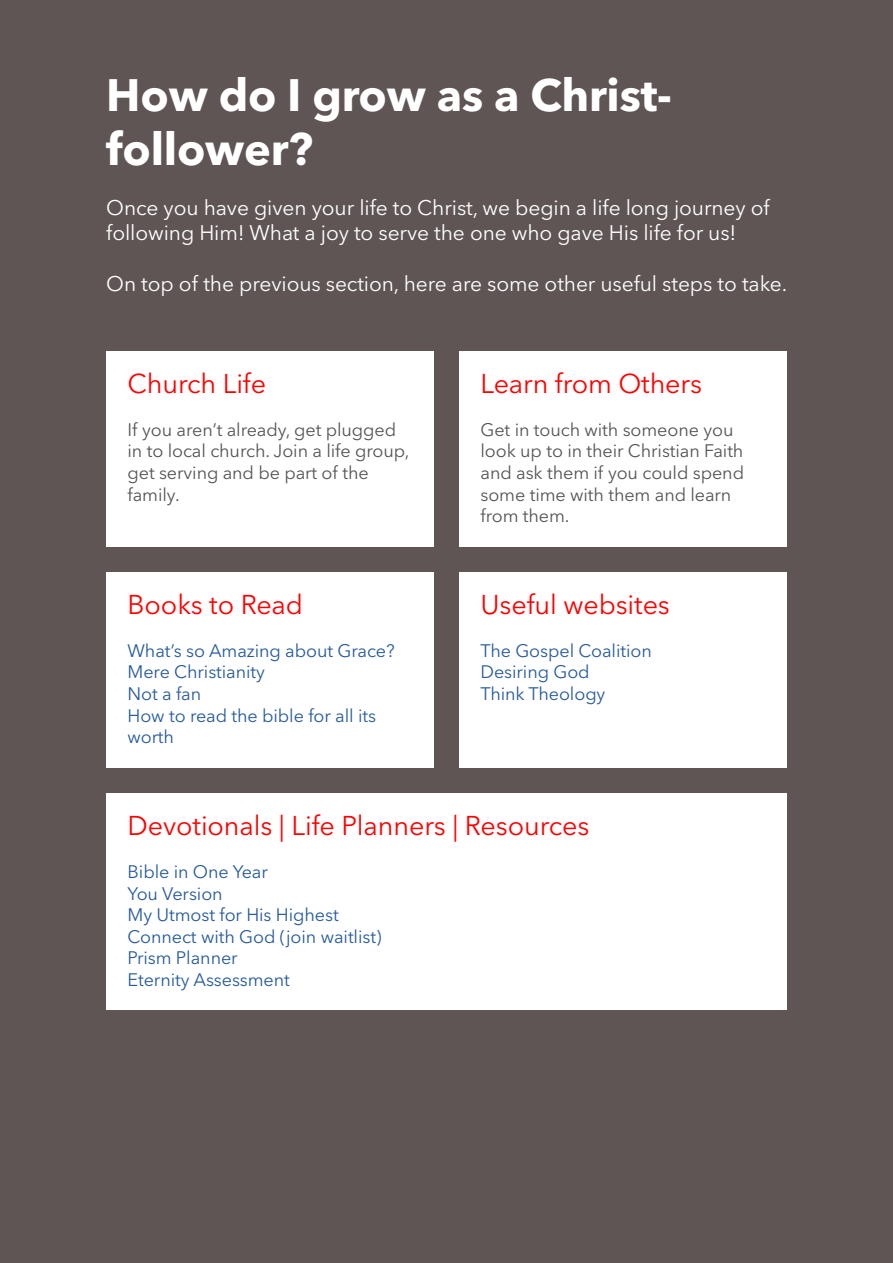
<style>
.page{position:relative;width:893px;height:1263px;background:#605555}
.page>*{position:absolute;margin:0;border:0;box-sizing:border-box;transform-origin:0 0}
.t1{font:700 45px/54px "Avenir Next LT Pro";letter-spacing:-.005em;color:#fff}
.t2{font:27px "Avenir Next LT Pro";letter-spacing:-.005em;color:#f00}
.t3{font:21px/25.2px "Avenir Next LT Pro";letter-spacing:-.005em;color:#fff}
.t4{font:18px/21.6px "Avenir Next LT Pro";letter-spacing:-.005em;color:#275b9b}
.t5{font:18px/21.6px "Avenir Next LT Pro";letter-spacing:-.005em;color:#555}
</style>
<div class="page">
<div style="left:106px;top:351px;width:328px;height:195px;background:#fff"></div>
<div style="left:106px;top:793px;width:681px;height:217px;background:#fff"></div>
<div style="left:106px;top:572px;width:328px;height:195px;background:#fff"></div>
<div style="left:459px;top:351px;width:328px;height:195px;background:#fff"></div>
<div style="left:459px;top:572px;width:328px;height:195px;background:#fff"></div>
<h1 class="t1" style="left:106px;top:67px;width:567px">How do I grow as a Christ&shy;follower?</h1>
<p class="t3" style="left:106px;top:195px;width:665px">Once you have given your life to Christ, we begin a life long journey of following Him! What a joy to serve the one who gave His life for us!</p>
<p class="t3" style="left:106px;top:271px;width:682px">On top of the previous section, here are some other useful steps to take.</p>
<h2 class="t2" style="left:128px;top:367px;width:140px">Church Life</h2>
<p class="t5" style="left:128px;top:419px;width:283px">If you aren’t already, get plugged in to local church. Join a life group, get serving and be part of the family.</p>
<h2 class="t2" style="left:128px;top:588px;width:177px">Books to Read</h2>
<p class="t4" style="left:128px;top:640px;width:269px">What’s so Amazing about Grace?<br>Mere Christianity<br>Not a fan<br>How to read the bible for all its worth</p>
<h2 class="t2" style="left:480px;top:367px;width:223px">Learn from Others</h2>
<p class="t5" style="left:480px;top:419px;width:265px">Get in touch with someone you look up to in their Christian Faith and ask them if you could spend some time with them and learn from them.</p>
<h2 class="t2" style="left:480px;top:588px;width:191px">Useful websites</h2>
<p class="t4" style="left:480px;top:640px;width:173px">The Gospel Coalition<br>Desiring God<br>Think Theology</p>
<h2 class="t2" style="left:128px;top:809px;width:463px">Devotionals | Life Planners | Resources</h2>
<p class="t4" style="left:128px;top:861px;width:255px">Bible in One Year<br>You Version<br>My Utmost for His Highest<br>Connect with God (join waitlist)<br>Prism Planner<br>Eternity Assessment</p>
</div>
